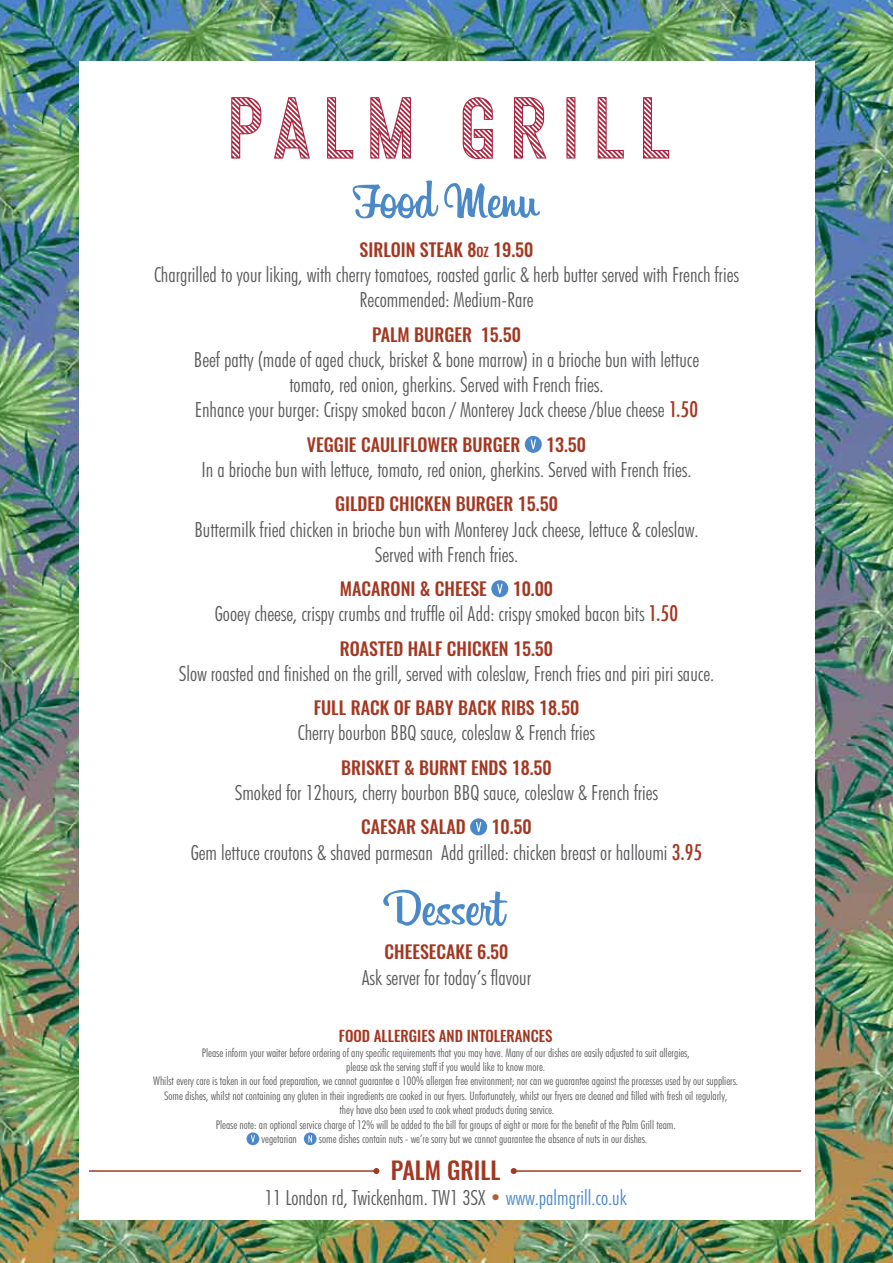
<style>
.page{position:relative;width:893px;height:1263px;background:#fff}
.page>*{position:absolute;margin:0;border:0;box-sizing:border-box;transform-origin:0 0}
.t1{font:54px "Billabong";color:#4b88c7}
.t2{font:500 24px "Oswald";color:#a33822}
.t3{font:300 condensed 21px/25.2px "Futura BT";color:#58595b;text-align:center}
.t4{font:500 18px "Oswald";color:#a33822}
.t5{font:500 15px "Oswald";color:#a33822}
.t6{font:300 condensed 12px "Futura BT";color:#58595b}
.s1{font-size:12.6px}
.s2{font-family:"Futura";font-weight:500;color:#a33822}
.s3{color:#b25b3c}
.s4{color:#4b88c7}
</style>
<div class="page">
<img style="left:0;top:0;width:893px;height:1263px">
<div style="left:79px;top:61px;width:736px;height:1158px;background:#fff"></div>
<svg style="left:231px;top:97px;width:30px;height:62px"></svg>
<svg style="left:463px;top:97px;width:30px;height:62px"></svg>
<svg style="left:274px;top:97px;width:36px;height:62px"></svg>
<svg style="left:327px;top:97px;width:26px;height:62px"></svg>
<svg style="left:370px;top:97px;width:41px;height:62px"></svg>
<svg style="left:514px;top:97px;width:32px;height:62px"></svg>
<svg style="left:566px;top:97px;width:9px;height:62px"></svg>
<svg style="left:598px;top:97px;width:26px;height:62px"></svg>
<svg style="left:643px;top:97px;width:26px;height:62px"></svg>
<svg style="left:247px;top:1132px;width:12px;height:13px"></svg>
<svg style="left:304px;top:1132px;width:13px;height:13px"></svg>
<hr style="left:514px;top:1170px;width:287px;height:2px;background:#a33822">
<svg style="left:511px;top:1168px;width:6px;height:6px"></svg>
<hr style="left:89px;top:1170px;width:287px;height:2px;background:#a33822">
<svg style="left:373px;top:1168px;width:6px;height:6px"></svg>
<svg style="left:525px;top:436px;width:17px;height:17px"></svg>
<svg style="left:491px;top:580px;width:17px;height:17px"></svg>
<svg style="left:470px;top:818px;width:17px;height:17px"></svg>
<h1 class="t1" style="left:355px;top:167px;width:184px">Food Menu</h1>
<p class="t4" style="left:360px;top:237px;width:175px">SIRLOIN STEAK 8<span class="s1">oz</span> 19.50</p>
<p class="t3" style="left:154px;top:262px;width:586px">Chargrilled to your liking, with cherry tomatoes, roasted garlic &amp; herb butter served with French fries<br>Recommended: Medium-Rare</p>
<p class="t4" style="left:372px;top:322px;width:150px">PALM BURGER 15.50</p>
<p class="t3" style="left:194px;top:347px;width:507px">Beef patty (made of aged chuck, brisket &amp; bone marrow) in a brioche bun with lettuce tomato, red onion, gherkins. Served with French fries.<br>Enhance your burger: Crispy smoked bacon / Monterey Jack cheese /blue cheese <span class="s2">1.50</span></p>
<p class="t4" style="left:307px;top:432px;width:215px">VEGGIE CAULIFLOWER BURGER</p>
<p class="t4" style="left:546px;top:432px;width:41px">13.50</p>
<p class="t3" style="left:201px;top:457px;width:492px">In a brioche bun with lettuce, tomato, red onion, gherkins. Served with French fries.</p>
<p class="t4" style="left:335px;top:491px;width:224px">GILDED CHICKEN BURGER 15.50</p>
<p class="t3" style="left:194px;top:516px;width:506px">Buttermilk fried chicken in brioche bun with Monterey Jack cheese, lettuce &amp; coleslaw.<br>Served with French fries.</p>
<p class="t4" style="left:340px;top:576px;width:50px">MACARONI</p>
<p class="t4" style="left:420px;top:576px;width:25px">&amp; CHEESE</p>
<p class="t4" style="left:513px;top:576px;width:42px">10.00</p>
<p class="t3" style="left:215px;top:601px;width:465px">Gooey cheese, crispy crumbs and truffle oil Add: crispy smoked bacon bits <span class="s2">1.50</span></p>
<p class="t4" style="left:340px;top:636px;width:215px">ROASTED HALF CHICKEN 15.50</p>
<p class="t3" style="left:179px;top:661px;width:537px">Slow roasted and finished on the grill, served with coleslaw, French fries and piri piri sauce.</p>
<p class="t4" style="left:314px;top:695px;width:267px">FULL RACK OF BABY BACK RIBS 18.50</p>
<p class="t3" style="left:298px;top:720px;width:299px">Cherry bourbon BBQ sauce, coleslaw &amp; French fries</p>
<p class="t4" style="left:341px;top:755px;width:10px">BRIS</p>
<p class="t4" style="left:375px;top:755px;width:55px">KET &amp; BURNT</p>
<p class="t4" style="left:471px;top:755px;width:10px">ENDS</p>
<p class="t4" style="left:512px;top:755px;width:42px">18.50</p>
<p class="t3" style="left:235px;top:780px;width:425px">Smoked for 12hours, cherry bourbon BBQ sauce, coleslaw &amp; French fries</p>
<p class="t4" style="left:361px;top:814px;width:10px">CAES</p>
<p class="t4" style="left:397px;top:814px;width:68px">AR SALAD</p>
<p class="t4" style="left:491px;top:814px;width:42px">10.50</p>
<p class="t3" style="left:191px;top:839px;width:513px">Gem lettuce croutons &amp; shaved parmesan Add grilled: chicken breast or halloumi <span class="s2">3.95</span></p>
<h1 class="t1" style="left:389px;top:874px;width:117px">Dessert</h1>
<p class="t4" style="left:385px;top:939px;width:125px">CHEESECAKE 6.50</p>
<p class="t3" style="left:362px;top:964px;width:171px">Ask server for today’s flavour</p>
<p class="t5" style="left:339px;top:1026px;width:215px">FOOD ALLERGIES AND INTOLERANCES</p>
<p class="t6" style="left:202px;top:1045px;width:490px">Please inform your waiter before ordering of any specific requirements that you may have. Many of our dishes are easily adjusted to suit allergies,</p>
<p class="t6" style="left:346px;top:1059px;width:200px">please ask the serving staff if you would like to know more.</p>
<p class="t6" style="left:153px;top:1074px;width:586px">Whilst every care is taken in our food preparation, we cannot guarantee a 100% allergen free environment; nor can we guarantee against the processes used by our suppliers.</p>
<p class="t6" style="left:164px;top:1088px;width:565px">Some dishes, whilst not containing any gluten in their ingredients are cooked in our fryers. Unfortunately, whilst our fryers are cleaned and filled with fresh oil regularly,</p>
<p class="t6" style="left:339px;top:1103px;width:216px">they have also been used to cook wheat products during service.</p>
<p class="t6" style="left:216px;top:1117px;width:462px">Please note: an optional service charge of 12% will be added to the bill for groups of eight or more for the benefit of the Palm Grill team.</p>
<p class="t6" style="left:262px;top:1131px;width:37px">vegetarian</p>
<p class="t6" style="left:319px;top:1131px;width:330px">some dishes contain nuts - we’re sorry but we cannot guarantee the absence of nuts in our dishes.</p>
<p class="t2" style="left:391px;top:1153px;width:68px">PALM GRILL</p>
<p class="t3" style="left:265px;top:1185px;width:363px">11 London rd, Twickenham. TW1 3SX <span class="s3">•</span> <span class="s4">www.palmgrill.co.uk</span></p>
</div>
